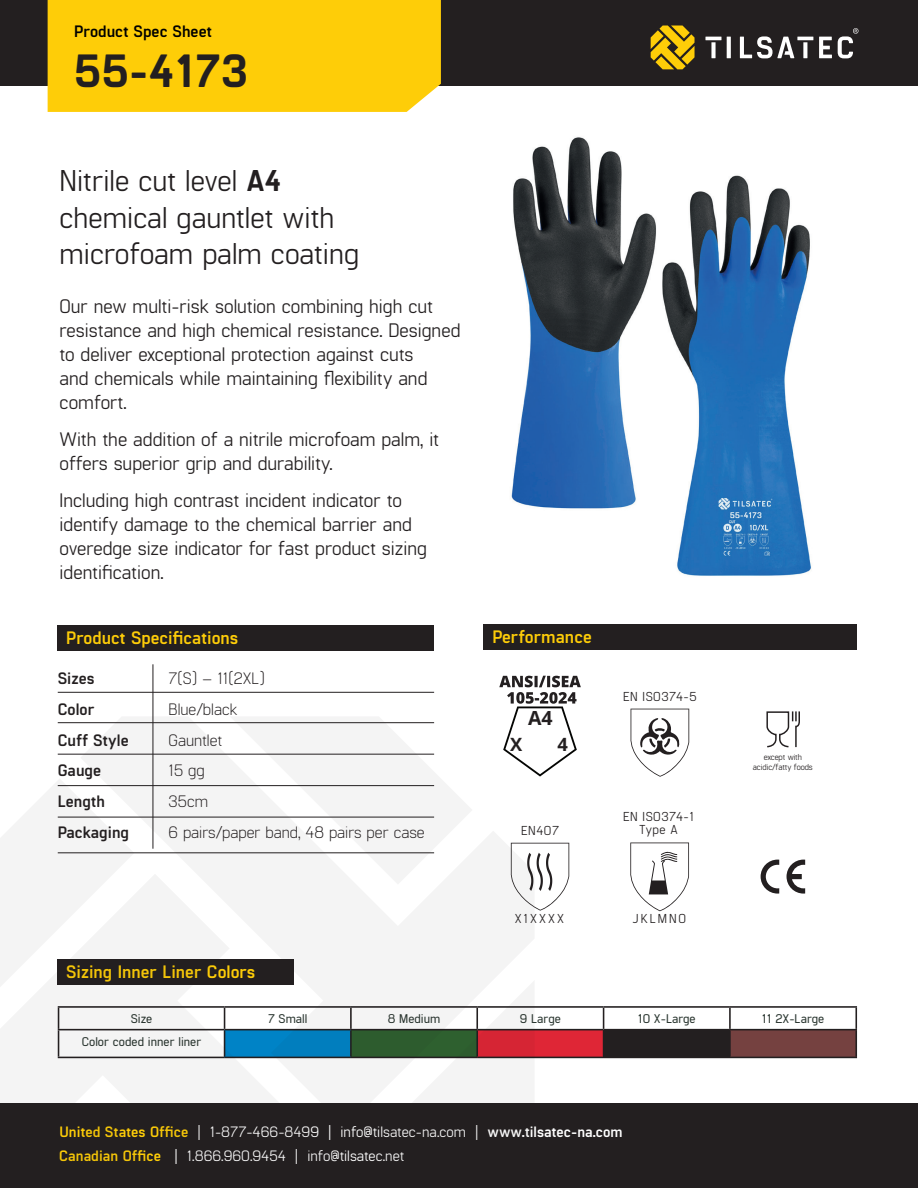
<style>
.page{position:relative;width:918px;height:1188px;background:#fff}
.page>*{position:absolute;margin:0;border:0;box-sizing:border-box;transform-origin:0 0}
.t1{font:800 46.5px "Manifold CF";color:#231f20}
.t2{font:30px/36.5px "Manifold CF";color:#231f20}
.t3{font:19.5px/24px "Manifold CF";color:#231f20}
.t4{font:700 19.5px "Open Sans";color:#231f20}
.t5{font:700 18.3px "Open Sans";color:#231f20}
.t6{font:700 18px "Manifold CF";color:#fecd08}
.t7{font:300 16.5px/30.8px "Manifold CF";color:#231f20}
.t8{font:700 16.5px/30.8px "Manifold CF";color:#231f20}
.t9{font:700 16.5px "Manifold CF";color:#000}
.t10{font:15px/23.5px "Manifold CF";color:#fff}
.t11{font:12.9px/13.2px "Manifold CF";letter-spacing:.04em;color:#231f20;text-align:center}
.t12{font:600 12.6px "Manifold CF";color:#2b3731}
.t13{font:8.7px/10.4px "Manifold CF";letter-spacing:-.01em;color:#231f20;text-align:center}
.s1{font-weight:800}
.s2{font-weight:700;color:#fecd08}
.s3{font-weight:700}
</style>
<div class="page">
<div style="left:0;top:0;width:918px;height:85px;background:#231f20"></div>
<div style="left:58px;top:625px;width:376px;height:26px;background:#231f20"></div>
<div style="left:483px;top:624px;width:374px;height:26px;background:#231f20"></div>
<hr style="left:153px;top:664px;width:1px;height:185px;background:#231f20">
<hr style="left:58px;top:692px;width:376px;height:1px;background:#231f20">
<hr style="left:58px;top:722px;width:376px;height:1px;background:#231f20">
<hr style="left:58px;top:754px;width:376px;height:1px;background:#231f20">
<div style="left:48px;top:0;width:393px;height:112px;background:#fecd08"></div>
<hr style="left:705px;top:37px;width:16px;height:3px;background:#fff">
<hr style="left:797px;top:37px;width:16px;height:3px;background:#fff">
<svg style="left:727px;top:37px;width:4px;height:21px"></svg>
<svg style="left:711px;top:42px;width:5px;height:16px"></svg>
<svg style="left:803px;top:42px;width:4px;height:16px"></svg>
<svg style="left:819px;top:37px;width:13px;height:21px"></svg>
<svg style="left:740px;top:36px;width:54px;height:22px"></svg>
<svg style="left:651px;top:26px;width:44px;height:43px"></svg>
<svg style="left:838px;top:28px;width:20px;height:30px"></svg>
<div style="left:0;top:1103px;width:918px;height:85px;background:#231f20"></div>
<img style="left:511px;top:137px;width:300px;height:439px">
<svg style="left:761px;top:860px;width:18px;height:34px"></svg>
<svg style="left:787px;top:860px;width:18px;height:34px"></svg>
<div style="left:477px;top:1030px;width:127px;height:27px;background:#df2636"></div>
<div style="left:604px;top:1030px;width:126px;height:27px;background:#231f20"></div>
<div style="left:730px;top:1030px;width:126px;height:27px;background:#754140"></div>
<hr style="left:477px;top:1006px;width:127px;height:2px;background:#231f20">
<hr style="left:604px;top:1006px;width:126px;height:2px;background:#231f20">
<hr style="left:730px;top:1006px;width:127px;height:2px;background:#231f20">
<hr style="left:729px;top:1008px;width:2px;height:21px;background:#231f20">
<hr style="left:855px;top:1008px;width:2px;height:21px;background:#231f20">
<hr style="left:477px;top:1029px;width:127px;height:1px;background:#231f20">
<hr style="left:604px;top:1029px;width:126px;height:1px;background:#231f20">
<svg style="left:603px;top:1008px;width:1px;height:49px"></svg>
<hr style="left:730px;top:1029px;width:127px;height:1px;background:#231f20">
<hr style="left:729px;top:1030px;width:2px;height:27px;background:#231f20">
<hr style="left:855px;top:1030px;width:2px;height:27px;background:#231f20">
<hr style="left:477px;top:1057px;width:127px;height:1px;background:#231f20">
<hr style="left:604px;top:1057px;width:126px;height:1px;background:#231f20">
<hr style="left:730px;top:1057px;width:127px;height:1px;background:#231f20">
<svg style="left:766px;top:711px;width:34px;height:37px"></svg>
<svg style="left:535px;top:843px;width:34px;height:68px"></svg>
<svg style="left:630px;top:843px;width:59px;height:68px"></svg>
<svg style="left:631px;top:709px;width:58px;height:67px"></svg>
<div style="left:0;top:1057px;width:80px;height:46px;background:#f4f4f4"></div>
<svg style="left:0;top:779px;width:80px;height:278px"></svg>
<svg style="left:80px;top:716px;width:455px;height:387px;fill:#f4f4f4"></svg>
<svg style="left:366px;top:980px;width:169px;height:123px"></svg>
<svg style="left:499px;top:676px;width:82px;height:101px"></svg>
<p class="t9" style="left:74px;top:21px;width:139px">Product Spec Sheet</p>
<h1 class="t1" style="left:74px;top:44px;width:175px">55-4173</h1>
<h2 class="t2" style="left:60px;top:164px;width:301px">Nitrile cut level <span class="s1">A4 </span>chemical gauntlet with microfoam palm coating</h2>
<p class="t3" style="left:60px;top:295px;width:403px">Our new multi-risk solution combining high cut resistance and high chemical resistance. Designed to deliver exceptional protection against cuts<br>and chemicals while maintaining flexibility and comfort.</p>
<p class="t3" style="left:60px;top:428px;width:381px">With the addition of a nitrile microfoam palm, it offers superior grip and durability.</p>
<p class="t3" style="left:60px;top:489px;width:369px">Including high contrast incident indicator to identify damage to the chemical barrier and overedge size indicator for fast product sizing identification.</p>
<p class="t6" style="left:66px;top:628px;width:174px">Product Specifications</p>
<p class="t6" style="left:492px;top:627px;width:101px">Performance</p>
<p class="t8" style="left:58px;top:664px;width:73px">Sizes<br>Color<br>Cuff Style<br>Gauge<br>Length<br>Packaging</p>
<p class="t7" style="left:169px;top:664px;width:258px">7(S) – 11(2XL)<br>Blue/black<br>Gauntlet<br>15 gg<br>35cm<br>6 pairs/paper band, 48 pairs per case</p>
<p class="t4" style="left:528px;top:704px;width:26px">A4</p>
<p class="t5" style="left:510px;top:731px;width:14px">X</p>
<p class="t5" style="left:558px;top:731px;width:12px">4</p>
<p class="t11" style="left:521px;top:825px;width:39px">EN407</p>
<p class="t11" style="left:623px;top:691px;width:75px">EN ISO374-5</p>
<p class="t11" style="left:623px;top:810px;width:72px">EN ISO374-1<br>Type A</p>
<p class="t6" style="left:66px;top:961px;width:190px">Sizing Inner Liner Colors</p>
<p class="t11" style="left:515px;top:913px;width:51px">X1XXXX</p>
<p class="t11" style="left:633px;top:912px;width:55px">JKLMNO</p>
<p class="t13" style="left:753px;top:752px;width:61px">except with acidic/fatty foods</p>
<p class="t12" style="left:131px;top:1012px;width:23px">Size</p>
<p class="t12" style="left:268px;top:1012px;width:41px">7 Small</p>
<p class="t12" style="left:388px;top:1012px;width:54px">8 Medium</p>
<p class="t12" style="left:520px;top:1012px;width:42px">9 Large</p>
<p class="t12" style="left:638px;top:1012px;width:59px">10 X-Large</p>
<p class="t12" style="left:762px;top:1012px;width:64px">11 2X-Large</p>
<p class="t12" style="left:82px;top:1034px;width:121px">Color coded inner liner</p>
<p class="t10" style="left:59px;top:1121px;width:565px"><span class="s2">United States Office</span> | 1-877-466-8499 | info@tilsatec-na.com | <span class="s3">www.tilsatec-na.com<br></span><span class="s2">Canadian Office</span> | 1.866.960.9454 | info@tilsatec.net</p>
</div>
